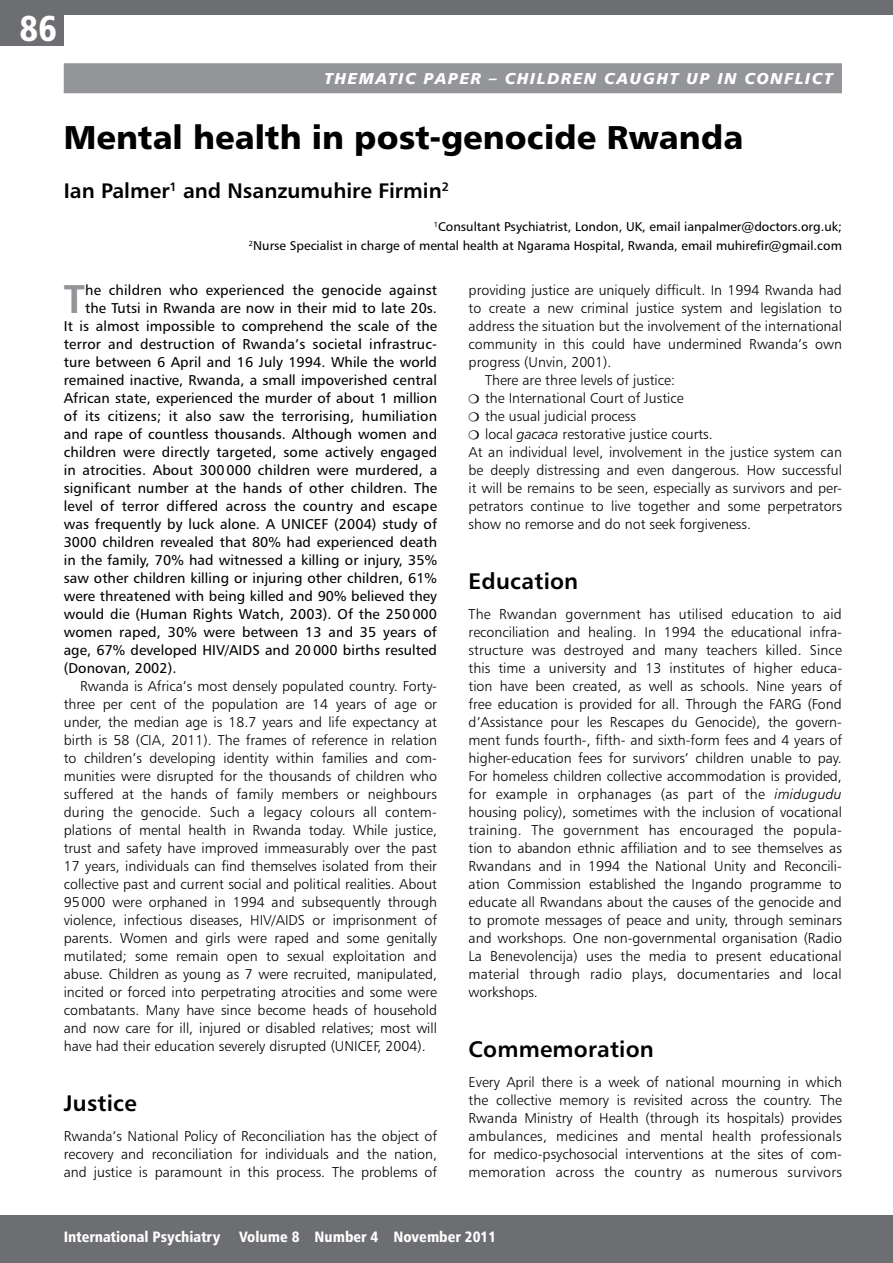
<style>
.page{position:relative;width:893px;height:1263px;background:#fff}
.page>*{position:absolute;margin:0;border:0;box-sizing:border-box;transform-origin:0 0}
.t1{font:40.2px "Humanist 777 BT Bold B";color:#939598}
.t2{font:36px "Humanist 777 BT Black Condensed B";color:#fff}
.t3{font:33px "Humanist 777 BT Black B";color:#000}
.t4{font:22.5px "Humanist 777 BT Bold B";letter-spacing:.01em;color:#000}
.t5{font:21px "Humanist 777 BT Bold B";color:#000}
.t6{font:15.75px "Humanist 777 BT Black Italic B";letter-spacing:.1em;color:#fff}
.t7{font:15px "Humanist 777 BT Black Condensed B";color:#fff}
.t8{font:14.25px/18px "Humanist 777 BT Light B";color:#000;text-align:justify}
.t9{font:14.25px "Humanist 777 BT Roman B";letter-spacing:.005em;color:#000}
.t10{font:12.75px/19.2px "Humanist 777 BT Roman B";color:#000;text-align:right}
.s1{font-family:"Humanist 777 BT Light Italic B"}
</style>
<div class="page">
<div style="left:0;top:1215px;width:893px;height:48px;background:#6d6e71"></div>
<div style="left:0;top:0;width:64px;height:46px;background:#6d6e71"></div>
<div style="left:0;top:0;width:893px;height:15px;background:#6d6e71"></div>
<div style="left:64px;top:63px;width:778px;height:30px;background:#939598"></div>
<h2 class="t2" style="left:19px;top:6px;width:39px">86</h2>
<p class="t6" style="left:324px;top:68px;width:510px">THEMATIC PAPER – CHILDREN CAUGH T UP IN CONFLICT</p>
<h3 class="t3" style="left:64px;top:116px;width:681px">Mental health in post-genocide Rwanda</h3>
<h3 class="t5" style="left:64px;top:178px;width:387px">Ian Palmer<sup>1</sup> and Nsanzumuhire Firmin<sup>2</sup></h3>
<p class="t10" style="left:249px;top:217px;width:594px"><sup>1</sup>Consultant Psychiatrist, London, UK, email ianpalmer@doctors.org.uk;<br><sup>2</sup>Nurse Specialist in charge of mental health at Ngarama Hospital, Rwanda, email muhirefir@gmail.com</p>
<p class="t8" style="left:469px;top:280px;width:375px">providing justice are uniquely difficult. In 1994 Rwanda had</p>
<p class="t8" style="left:469px;top:298px;width:375px">to create a new criminal justice system and legislation to</p>
<p class="t8" style="left:469px;top:316px;width:375px">address the situation but the involvement of the international</p>
<p class="t8" style="left:469px;top:334px;width:375px">community in this could have undermined Rwanda’s own</p>
<p class="t8" style="left:469px;top:352px;width:144px">progress (Unvin, 2001).</p>
<p class="t8" style="left:485px;top:370px;width:191px">There are three levels of justice:</p>
<p class="t8" style="left:485px;top:388px;width:200px">the International Court of Justice</p>
<p class="t8" style="left:485px;top:406px;width:152px">the usual judicial process</p>
<p class="t8" style="left:485px;top:424px;width:229px">local <span class="s1">gacaca</span> restorative justice courts.</p>
<p class="t8" style="left:469px;top:442px;width:375px">At an individual level, involvement in the justice system can</p>
<p class="t8" style="left:469px;top:460px;width:375px">be deeply distressing and even dangerous. How successful</p>
<p class="t8" style="left:469px;top:478px;width:373px">it will be remains to be seen, especially as survivors and per-</p>
<p class="t8" style="left:469px;top:496px;width:375px">petrators continue to live together and some perpetrators</p>
<p class="t8" style="left:469px;top:514px;width:284px">show no remorse and do not seek forgiveness.</p>
<h1 class="t1" style="left:64px;top:274px;width:23px">T</h1>
<p class="t9" style="left:85px;top:281px;width:353px">he children who experienced the genocide against</p>
<p class="t9" style="left:85px;top:299px;width:353px">the Tutsi in Rwanda are now in their mid to late 20s.</p>
<p class="t9" style="left:64px;top:317px;width:375px">It is almost impossible to comprehend the scale of the</p>
<p class="t9" style="left:64px;top:335px;width:375px">terror and destruction of Rwanda’s societal infrastruc-</p>
<p class="t9" style="left:64px;top:353px;width:375px">ture between 6 April and 16 July 1994. While the world</p>
<p class="t9" style="left:64px;top:371px;width:375px">remained inactive, Rwanda, a small impoverished central</p>
<p class="t9" style="left:64px;top:389px;width:375px">African state, experienced the murder of about 1 million</p>
<p class="t9" style="left:64px;top:407px;width:375px">of its citizens; it also saw the terrorising, humiliation</p>
<p class="t9" style="left:64px;top:425px;width:375px">and rape of countless thousands. Although women and</p>
<p class="t9" style="left:64px;top:443px;width:375px">children were directly targeted, some actively engaged</p>
<p class="t9" style="left:64px;top:461px;width:375px">in atrocities. About 300000 children were murdered, a</p>
<p class="t9" style="left:64px;top:479px;width:375px">significant number at the hands of other children. The</p>
<p class="t9" style="left:64px;top:497px;width:375px">level of terror differed across the country and escape</p>
<p class="t9" style="left:64px;top:515px;width:375px">was frequently by luck alone. A UNICEF (2004) study of</p>
<p class="t9" style="left:64px;top:533px;width:375px">3000 children revealed that 80% had experienced death</p>
<p class="t9" style="left:64px;top:551px;width:375px">in the family, 70% had witnessed a killing or injury, 35%</p>
<p class="t9" style="left:64px;top:569px;width:375px">saw other children killing or injuring other children, 61%</p>
<p class="t9" style="left:64px;top:587px;width:375px">were threatened with being killed and 90% believed they</p>
<p class="t9" style="left:64px;top:605px;width:375px">would die (Human Rights Watch, 2003). Of the 250000</p>
<p class="t9" style="left:64px;top:623px;width:375px">women raped, 30% were between 13 and 35 years of</p>
<p class="t9" style="left:64px;top:641px;width:375px">age, 67% developed HIV/AIDS and 20000 births resulted</p>
<p class="t9" style="left:64px;top:659px;width:114px">(Donovan, 2002).</p>
<p class="t8" style="left:64px;top:677px;width:375px;text-indent:17px">Rwanda is Africa’s most densely populated country. Forty&shy;three per cent of the population are 14 years of age or under, the median age is 18.7 years and life expectancy at birth is 58 (CIA, 2011). The frames of reference in relation to children’s developing identity within families and com&shy;munities were disrupted for the thousands of children who suffered at the hands of family members or neighbours during the genocide. Such a legacy colours all contem&shy;plations of mental health in Rwanda today. While justice, trust and safety have improved immeasurably over the past 17 years, individuals can find themselves isolated from their collective past and current social and political realities. About 95000 were orphaned in 1994 and subsequently through violence, infectious diseases, HIV/AIDS or imprisonment of parents. Women and girls were raped and some genitally mutilated; some remain open to sexual exploitation and abuse. Children as young as 7 were recruited, manipulated, incited or forced into perpetrating atrocities and some were combatants. Many have since become heads of household and now care for ill, injured or disabled relatives; most will have had their education severely disrupted (UNICEF, 2004).</p>
<h3 class="t4" style="left:469px;top:566px;width:111px">Education</h3>
<p class="t8" style="left:469px;top:604px;width:375px">The Rwandan government has utilised education to aid reconciliation and healing. In 1994 the educational infra&shy;structure was destroyed and many teachers killed. Since this time a university and 13 institutes of higher educa&shy;tion have been created, as well as schools. Nine years of free education is provided for all. Through the FARG (Fond d’Assistance pour les Rescapes du Genocide), the govern&shy;ment funds fourth-, fifth- and sixth-form fees and 4 years of higher-education fees for survivors’ children unable to pay.<br>For homeless children collective accommodation is provided, for example in orphanages (as part of the <span class="s1">imidugudu </span>housing policy), sometimes with the inclusion of vocational training. The government has encouraged the popula&shy;tion to abandon ethnic affiliation and to see themselves as Rwandans and in 1994 the National Unity and Reconcili&shy;ation Commission established the Ingando programme to educate all Rwandans about the causes of the genocide and to promote messages of peace and unity, through seminars and workshops. One non-governmental organisation (Radio La Benevolencija) uses the media to present educational material through radio plays, documentaries and local workshops.</p>
<h3 class="t4" style="left:469px;top:1034px;width:187px">Commemoration</h3>
<p class="t8" style="left:469px;top:1072px;width:375px">Every April there is a week of national mourning in which the collective memory is revisited across the country. The Rwanda Ministry of Health (through its hospitals) provides ambulances, medicines and mental health professionals for medico-psychosocial interventions at the sites of com&shy;memoration across the country as numerous survivors</p>
<h3 class="t4" style="left:64px;top:1089px;width:75px">Justice</h3>
<p class="t8" style="left:64px;top:1127px;width:375px">Rwanda’s National Policy of Reconciliation has the object of recovery and reconciliation for individuals and the nation, and justice is paramount in this process. The problems of</p>
<p class="t7" style="left:64px;top:1227px;width:158px">International Psychiatry</p>
<p class="t7" style="left:239px;top:1227px;width:258px">Volume 8 Number 4 November 2011</p>
</div>
